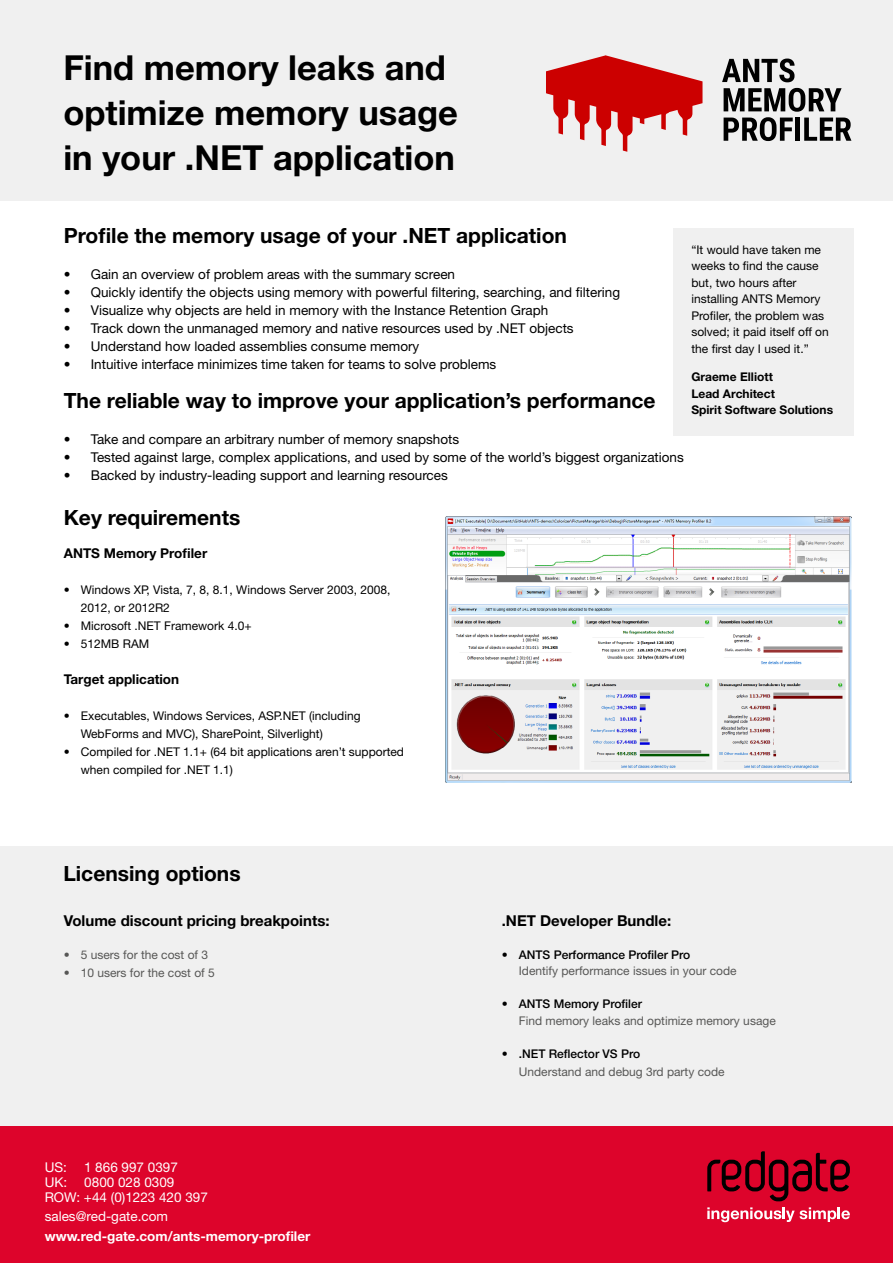
<style>
.page{position:relative;width:893px;height:1263px;background:#fff}
.page>*{position:absolute;margin:0;border:0;box-sizing:border-box;transform-origin:0 0}
.t1{font:700 34.5px/45px "Helvetica Neue LT Std";color:#000}
.t2{font:700 21px "Helvetica Neue LT Std";color:#000}
.t3{font:700 15px "Helvetica Neue LT Std";color:#000}
.t4{font:13.5px "Helvetica Neue LT Std";color:#000}
.t5{font:13.5px/15px "Helvetica Neue LT Std";color:#fff;text-align:center}
.t6{font:700 13.5px "Helvetica Neue LT Std";color:#fff}
.t7{font:700 13.5px "Helvetica Neue LT Std";color:#000}
.t8{font:12px/16.5px "Helvetica Neue LT Std";color:#000}
.t9{font:12px "Helvetica Neue LT Std";color:#575756}
.t10{font:500 12px "Helvetica Neue LT Std";color:#000}
.t11{font:700 12px/16.5px "Helvetica Neue LT Std";color:#000}
</style>
<div class="page">
<div style="left:0;top:846px;width:893px;height:285px;background:#f0f0f0"></div>
<div style="left:0;top:1127px;width:893px;height:136px;background:#dd042b"></div>
<div style="left:0;top:0;width:893px;height:201px;background:#f0f0f0"></div>
<svg style="left:546px;top:55px;width:156px;height:97px"></svg>
<svg style="left:722px;top:59px;width:72px;height:23px"></svg>
<svg style="left:724px;top:88px;width:127px;height:53px"></svg>
<svg style="left:707px;top:1207px;width:143px;height:15px"></svg>
<svg style="left:707px;top:1151px;width:143px;height:50px"></svg>
<img style="left:445px;top:516px;width:407px;height:267px">
<div style="left:673px;top:228px;width:181px;height:208px;background:#f0f0f0"></div>
<h1 class="t1" style="left:63px;top:45px;width:396px">Find memory leaks and optimize memory usage in your .NET application</h1>
<h2 class="t2" style="left:64px;top:223px;width:505px">Profile the memory usage of your .NET application</h2>
<p class="t4" style="left:64px;top:266px;width:393px">• Gain an overview of problem areas with the summary screen</p>
<p class="t4" style="left:64px;top:284px;width:558px">• Quickly identify the objects using memory with powerful filtering, searching, and filtering</p>
<p class="t4" style="left:64px;top:302px;width:486px">• Visualize why objects are held in memory with the Instance Retention Graph</p>
<p class="t4" style="left:64px;top:320px;width:511px">• Track down the unmanaged memory and native resources used by .NET objects</p>
<p class="t4" style="left:64px;top:338px;width:357px">• Understand how loaded assemblies consume memory</p>
<p class="t4" style="left:64px;top:356px;width:434px">• Intuitive interface minimizes time taken for teams to solve problems</p>
<h2 class="t2" style="left:64px;top:388px;width:593px">The reliable way to improve your application’s performance</h2>
<p class="t4" style="left:64px;top:431px;width:397px">• Take and compare an arbitrary number of memory snapshots</p>
<p class="t4" style="left:64px;top:449px;width:622px">• Tested against large, complex applications, and used by some of the world’s biggest organizations</p>
<p class="t4" style="left:64px;top:467px;width:386px">• Backed by industry-leading support and learning resources</p>
<p class="t8" style="left:691px;top:241px;width:139px">“It would have taken me weeks to find the cause but, two hours after installing ANTS Memory<br>Profiler, the problem was solved; it paid itself off on the first day I used it.”</p>
<p class="t11" style="left:691px;top:369px;width:143px">Graeme Elliott<br>Lead Architect<br>Spirit Software Solutions</p>
<h2 class="t2" style="left:64px;top:505px;width:178px">Key requirements</h2>
<p class="t7" style="left:64px;top:545px;width:145px">ANTS Memory Profiler</p>
<p class="t8" style="left:81px;top:581px;width:311px;line-height:18px;text-indent:-17px">• Windows XP, Vista, 7, 8, 8.1, Windows Server 2003, 2008,<br>2012, or 2012R2</p>
<p class="t8" style="left:64px;top:617px;width:189px">• Microsoft .NET Framework 4.0+</p>
<p class="t8" style="left:64px;top:635px;width:87px">• 512MB RAM</p>
<p class="t7" style="left:64px;top:671px;width:117px">Target application</p>
<p class="t8" style="left:81px;top:707px;width:281px;line-height:18px;text-indent:-17px">• Executables, Windows Services, ASP.NET (including<br>WebForms and MVC), SharePoint, Silverlight)</p>
<p class="t8" style="left:81px;top:743px;width:325px;line-height:18px;text-indent:-17px">• Compiled for .NET 1.1+ (64 bit applications aren’t supported when compiled for .NET 1.1)</p>
<h2 class="t2" style="left:63px;top:860px;width:179px">Licensing options</h2>
<p class="t3" style="left:64px;top:911px;width:267px">Volume discount pricing breakpoints:</p>
<p class="t9" style="left:64px;top:947px;width:146px">• 5 users for the cost of 3</p>
<p class="t9" style="left:64px;top:965px;width:153px">• 10 users for the cost of 5</p>
<p class="t5" style="left:45px;top:1159px;width:24px">US:</p>
<p class="t5" style="left:84px;top:1159px;width:95px">1 866 997 0397</p>
<p class="t5" style="left:45px;top:1174px;width:24px">UK:</p>
<p class="t5" style="left:45px;top:1174px;width:165px">0800 028 0309<br>ROW: +44 (0)1223 420 397</p>
<p class="t5" style="left:45px;top:1209px;width:125px">sales@red-gate.com</p>
<p class="t6" style="left:45px;top:1227px;width:267px">www.red-gate.com/ants-memory-profiler</p>
<p class="t3" style="left:502px;top:911px;width:171px">.NET Developer Bundle:</p>
<p class="t10" style="left:502px;top:947px;width:190px">• ANTS Performance Profiler Pro</p>
<p class="t9" style="left:519px;top:964px;width:219px">Identify performance issues in your code</p>
<p class="t10" style="left:502px;top:997px;width:142px">• ANTS Memory Profiler</p>
<p class="t9" style="left:519px;top:1013px;width:258px">Find memory leaks and optimize memory usage</p>
<p class="t10" style="left:502px;top:1046px;width:140px">• .NET Reflector VS Pro</p>
<p class="t9" style="left:519px;top:1064px;width:207px">Understand and debug 3rd party code</p>
</div>
